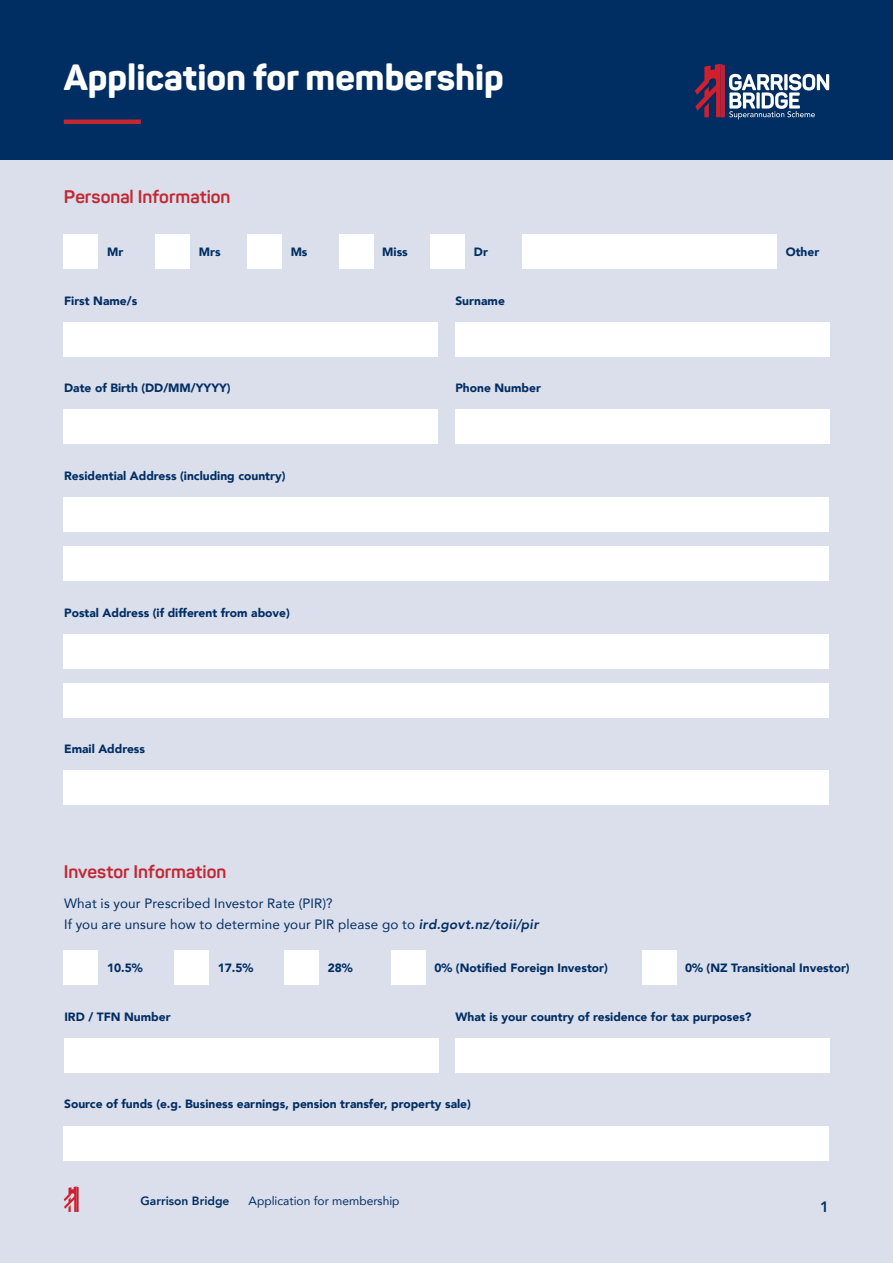
<style>
.page{position:relative;width:893px;height:1263px;background:#dbdeeb}
.page>*{position:absolute;margin:0;border:0;box-sizing:border-box;transform-origin:0 0}
.t1{font:800 36px "Panton";color:#fff}
.t2{font:700 18px "Panton";color:#c12833}
.t3{font:800 15px "Avenir";color:#002e63}
.t4{font:13.5px/21px "Avenir";letter-spacing:.01em;color:#002e63}
.t5{font:900 12px "Avenir";color:#002e63}
.t6{font:12px "Avenir";color:#002e63}
.t7{font:800 12px "Avenir";color:#002e63}
.s1{font-weight:800;font-style:italic}
</style>
<div class="page">
<svg style="left:64px;top:1186px;width:15px;height:26px"></svg>
<div style="left:0;top:0;width:893px;height:160px;background:#002e63"></div>
<svg style="left:695px;top:64px;width:134px;height:55px"></svg>
<div style="left:64px;top:119px;width:77px;height:5px;background:#c12833"></div>
<div style="left:248px;top:234px;width:34px;height:34px;background:#fff"></div>
<div style="left:156px;top:234px;width:34px;height:34px;background:#fff"></div>
<div style="left:64px;top:234px;width:34px;height:34px;background:#fff"></div>
<div style="left:339px;top:234px;width:34px;height:34px;background:#fff"></div>
<div style="left:431px;top:234px;width:34px;height:34px;background:#fff"></div>
<div style="left:64px;top:322px;width:374px;height:34px;background:#fff"></div>
<div style="left:64px;top:410px;width:374px;height:34px;background:#fff"></div>
<div style="left:455px;top:410px;width:374px;height:34px;background:#fff"></div>
<div style="left:455px;top:322px;width:374px;height:34px;background:#fff"></div>
<div style="left:64px;top:497px;width:765px;height:34px;background:#fff"></div>
<div style="left:64px;top:546px;width:765px;height:34px;background:#fff"></div>
<div style="left:64px;top:634px;width:765px;height:34px;background:#fff"></div>
<div style="left:64px;top:683px;width:765px;height:34px;background:#fff"></div>
<div style="left:64px;top:771px;width:765px;height:34px;background:#fff"></div>
<div style="left:523px;top:234px;width:254px;height:34px;background:#fff"></div>
<div style="left:285px;top:951px;width:34px;height:34px;background:#fff"></div>
<div style="left:175px;top:951px;width:34px;height:34px;background:#fff"></div>
<div style="left:64px;top:951px;width:34px;height:34px;background:#fff"></div>
<div style="left:391px;top:951px;width:34px;height:34px;background:#fff"></div>
<div style="left:642px;top:951px;width:34px;height:34px;background:#fff"></div>
<div style="left:64px;top:1038px;width:374px;height:34px;background:#fff"></div>
<div style="left:455px;top:1038px;width:374px;height:34px;background:#fff"></div>
<div style="left:64px;top:1126px;width:765px;height:34px;background:#fff"></div>
<h1 class="t1" style="left:64px;top:55px;width:442px">Application for membership</h1>
<h2 class="t2" style="left:64px;top:186px;width:168px">Personal Information</h2>
<p class="t5" style="left:107px;top:242px;width:18px">Mr</p>
<p class="t5" style="left:199px;top:242px;width:23px">Mrs</p>
<p class="t5" style="left:291px;top:242px;width:18px">Ms</p>
<p class="t5" style="left:382px;top:242px;width:27px">Miss</p>
<p class="t5" style="left:474px;top:242px;width:15px">Dr</p>
<p class="t5" style="left:64px;top:290px;width:75px">First Name/s</p>
<p class="t5" style="left:455px;top:290px;width:51px">Surname</p>
<p class="t5" style="left:64px;top:378px;width:168px">Date of Birth (DD/MM/YYYY)</p>
<p class="t5" style="left:455px;top:378px;width:87px">Phone Number</p>
<p class="t5" style="left:64px;top:465px;width:223px">Residential Address (including country)</p>
<p class="t5" style="left:64px;top:602px;width:227px">Postal Address (if different from above)</p>
<p class="t5" style="left:64px;top:739px;width:82px">Email Address</p>
<h2 class="t2" style="left:64px;top:861px;width:164px">Investor Information</h2>
<p class="t4" style="left:64px;top:892px;width:476px">What is your Prescribed Investor Rate (PIR)?<br>If you are unsure how to determine your PIR please go to <span class="s1">ird.govt.nz/toii/pir</span></p>
<p class="t5" style="left:786px;top:242px;width:35px">Other</p>
<p class="t5" style="left:107px;top:958px;width:37px">10.5%</p>
<p class="t5" style="left:218px;top:958px;width:37px">17.5%</p>
<p class="t5" style="left:328px;top:958px;width:27px">28%</p>
<p class="t5" style="left:434px;top:958px;width:175px">0% (Notified Foreign Investor)</p>
<p class="t5" style="left:685px;top:958px;width:166px">0% (NZ Transitional Investor)</p>
<p class="t5" style="left:64px;top:1006px;width:108px">IRD / TFN Number</p>
<p class="t5" style="left:456px;top:1006px;width:297px">What is your country of residence for tax purposes?</p>
<p class="t5" style="left:64px;top:1094px;width:408px">Source of funds (e.g. Business earnings, pension transfer, property sale)</p>
<p class="t7" style="left:141px;top:1192px;width:90px">Garrison Bridge</p>
<p class="t6" style="left:249px;top:1191px;width:152px">Application for membership</p>
<p class="t3" style="left:820px;top:1195px;width:10px">1</p>
</div>
